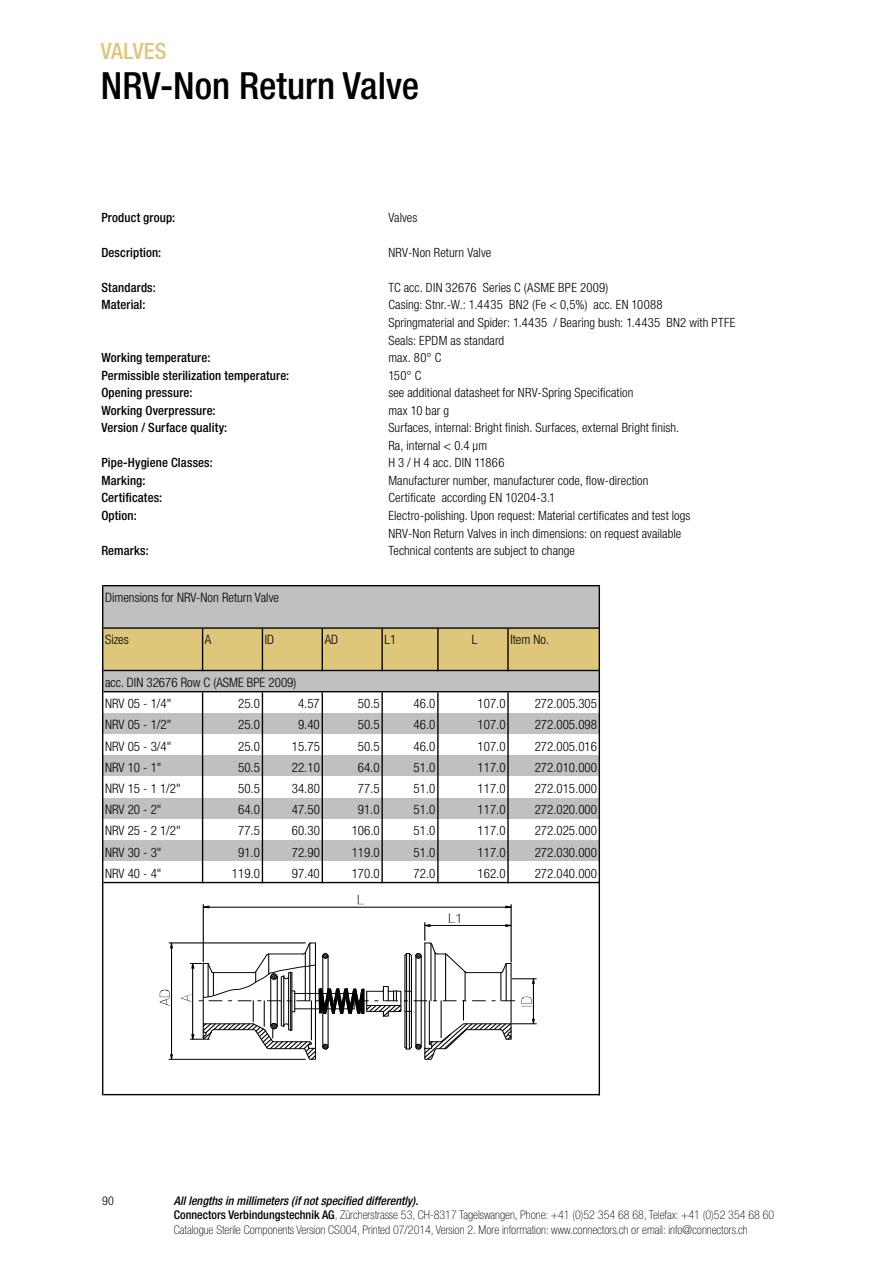
<style>
.page{position:relative;width:893px;height:1263px;background:#fff}
.page>*{position:absolute;margin:0;border:0;box-sizing:border-box;transform-origin:0 0}
.t1{font:500 condensed 37.5px "Helvetica Neue LT Std";color:#000}
.t2{font:500 condensed 22.5px "Helvetica Neue LT Std";letter-spacing:.005em;color:#dec77a}
.t3{font:300 condensed 13.05px/21.1px "Helvetica Neue LT Std";color:#000}
.t4{font:300 condensed 12.75px/17.5px "Helvetica Neue LT Std";letter-spacing:.005em;color:#000}
.t5{font:500 condensed 12.75px "Helvetica Neue LT Std";letter-spacing:.01em;color:#000}
.t6{font:100 condensed 12px/14.4px "Helvetica Neue LT Std";color:#000}
.t7{font:300 condensed 12px "Helvetica Neue LT Std";color:#000}
.s1{font-weight:500;font-style:italic}
.s2{font-weight:500}
</style>
<div class="page">
<div style="left:103px;top:586px;width:497px;height:42px;background:#c0c0c0"></div>
<div style="left:103px;top:628px;width:497px;height:43px;background:#dec77a"></div>
<div style="left:103px;top:670px;width:497px;height:22px;background:#c0c0c0"></div>
<div style="left:103px;top:713px;width:497px;height:21px;background:#c0c0c0"></div>
<div style="left:103px;top:755px;width:497px;height:22px;background:#c0c0c0"></div>
<div style="left:103px;top:776px;width:497px;height:22px;background:#fff"></div>
<div style="left:103px;top:798px;width:497px;height:21px;background:#c0c0c0"></div>
<div style="left:103px;top:840px;width:497px;height:22px;background:#c0c0c0"></div>
<div style="left:103px;top:861px;width:497px;height:22px;background:#fff"></div>
<hr style="left:202px;top:629px;width:1px;height:42px;background:#000">
<hr style="left:262px;top:629px;width:1px;height:42px;background:#000">
<hr style="left:322px;top:629px;width:1px;height:42px;background:#000">
<hr style="left:381px;top:629px;width:2px;height:42px;background:#000">
<hr style="left:437px;top:629px;width:2px;height:42px;background:#000">
<hr style="left:507px;top:629px;width:2px;height:42px;background:#000">
<hr style="left:102px;top:585px;width:1px;height:510px;background:#000">
<hr style="left:599px;top:586px;width:1px;height:509px;background:#000">
<hr style="left:202px;top:692px;width:1px;height:191px;background:#000">
<hr style="left:262px;top:692px;width:1px;height:191px;background:#000">
<hr style="left:322px;top:692px;width:1px;height:191px;background:#000">
<hr style="left:381px;top:692px;width:2px;height:191px;background:#000">
<hr style="left:437px;top:692px;width:2px;height:191px;background:#000">
<hr style="left:507px;top:692px;width:2px;height:191px;background:#000">
<hr style="left:103px;top:585px;width:497px;height:1px;background:#000">
<hr style="left:103px;top:627px;width:497px;height:2px;background:#000">
<hr style="left:103px;top:670px;width:497px;height:1px;background:#000">
<hr style="left:103px;top:691px;width:497px;height:1px;background:#000">
<hr style="left:103px;top:882px;width:497px;height:1px;background:#000">
<hr style="left:103px;top:1094px;width:497px;height:1px;background:#000">
<hr style="left:169px;top:1059px;width:136px;height:1px;background:#000">
<hr style="left:169px;top:943px;width:136px;height:1px;background:#000">
<hr style="left:171px;top:948px;width:1px;height:106px;background:#000">
<svg style="left:170px;top:1054px;width:3px;height:6px"></svg>
<svg style="left:170px;top:942px;width:3px;height:6px"></svg>
<svg style="left:160px;top:990px;width:10px;height:16px"></svg>
<svg style="left:181px;top:895px;width:355px;height:165px"></svg>
<hr style="left:441px;top:1001px;width:1px;height:37px;background:#000">
<hr style="left:311px;top:1001px;width:1px;height:39px;background:#000">
<h2 class="t2" style="left:101px;top:37px;width:67px">VALVES</h2>
<h1 class="t1" style="left:101px;top:63px;width:320px">NRV-Non Return Valve</h1>
<p class="t5" style="left:101px;top:210px;width:75px">Product group:</p>
<p class="t4" style="left:388px;top:208px;width:30px">Valves</p>
<p class="t5" style="left:101px;top:245px;width:62px">Description:</p>
<p class="t4" style="left:388px;top:243px;width:104px">NRV-Non Return Valve</p>
<p class="t5" style="left:101px;top:280px;width:56px">Standards:</p>
<p class="t4" style="left:388px;top:279px;width:222px">TC acc. DIN 32676 Series C (ASME BPE 2009)</p>
<p class="t5" style="left:101px;top:297px;width:46px">Material:</p>
<p class="t4" style="left:388px;top:296px;width:349px">Casing: Stnr.-W.: 1.4435 BN2 (Fe &lt; 0,5%) acc. EN 10088<br>Springmaterial and Spider: 1.4435 / Bearing bush: 1.4435 BN2 with PTFE<br>Seals: EPDM as standard</p>
<p class="t5" style="left:101px;top:350px;width:111px">Working temperature:</p>
<p class="t4" style="left:388px;top:349px;width:55px">max. 80° C</p>
<p class="t5" style="left:101px;top:367px;width:189px">Permissible sterilization temperature:</p>
<p class="t4" style="left:388px;top:366px;width:35px">150° C</p>
<p class="t5" style="left:101px;top:385px;width:93px">Opening pressure:</p>
<p class="t4" style="left:388px;top:384px;width:247px">see additional datasheet for NRV-Spring Specification</p>
<p class="t5" style="left:101px;top:403px;width:116px">Working Overpressure:</p>
<p class="t4" style="left:388px;top:401px;width:62px">max 10 bar g</p>
<p class="t5" style="left:101px;top:420px;width:128px">Version / Surface quality:</p>
<p class="t4" style="left:388px;top:419px;width:292px">Surfaces, internal: Bright finish. Surfaces, external Bright finish.<br>Ra, internal &lt; 0.4 µm</p>
<p class="t5" style="left:101px;top:455px;width:113px">Pipe-Hygiene Classes:</p>
<p class="t4" style="left:388px;top:454px;width:118px">H 3 / H 4 acc. DIN 11866</p>
<p class="t5" style="left:101px;top:473px;width:46px">Marking:</p>
<p class="t4" style="left:388px;top:472px;width:262px">Manufacturer number, manufacturer code, flow-direction</p>
<p class="t5" style="left:101px;top:490px;width:62px">Certificates:</p>
<p class="t4" style="left:388px;top:489px;width:168px">Certificate according EN 10204-3.1</p>
<p class="t5" style="left:101px;top:508px;width:37px">Option:</p>
<p class="t4" style="left:388px;top:507px;width:304px">Electro-polishing. Upon request: Material certificates and test logs<br>NRV-Non Return Valves in inch dimensions: on request available</p>
<p class="t5" style="left:101px;top:543px;width:49px">Remarks:</p>
<p class="t4" style="left:388px;top:542px;width:188px">Technical contents are subject to change</p>
<p class="t3" style="left:105px;top:587px;width:175px">Dimensions for NRV-Non Return Valve</p>
<p class="t3" style="left:105px;top:629px;width:25px">Sizes</p>
<p class="t3" style="left:205px;top:629px;width:8px">A</p>
<p class="t3" style="left:265px;top:629px;width:11px">ID</p>
<p class="t3" style="left:325px;top:629px;width:15px">AD</p>
<p class="t3" style="left:385px;top:629px;width:13px">L1</p>
<p class="t3" style="left:472px;top:629px;width:7px">L</p>
<p class="t3" style="left:510px;top:629px;width:40px">Item No.</p>
<p class="t3" style="left:105px;top:672px;width:193px">acc. DIN 32676 Row C (ASME BPE 2009)<br>NRV 05 - 1/4"</p>
<p class="t3" style="left:238px;top:693px;width:23px">25.0</p>
<p class="t3" style="left:298px;top:693px;width:23px">4.57</p>
<p class="t3" style="left:358px;top:693px;width:23px">50.5</p>
<p class="t3" style="left:414px;top:693px;width:23px">46.0</p>
<p class="t3" style="left:478px;top:693px;width:30px">107.0</p>
<p class="t3" style="left:535px;top:693px;width:64px">272.005.305</p>
<p class="t3" style="left:105px;top:714px;width:68px">NRV 05 - 1/2"</p>
<p class="t3" style="left:238px;top:714px;width:23px">25.0</p>
<p class="t3" style="left:298px;top:714px;width:23px">9.40</p>
<p class="t3" style="left:358px;top:714px;width:23px">50.5</p>
<p class="t3" style="left:414px;top:714px;width:23px">46.0</p>
<p class="t3" style="left:478px;top:714px;width:30px">107.0</p>
<p class="t3" style="left:535px;top:714px;width:64px">272.005.098</p>
<p class="t3" style="left:105px;top:735px;width:68px">NRV 05 - 3/4"</p>
<p class="t3" style="left:238px;top:735px;width:23px">25.0</p>
<p class="t3" style="left:292px;top:735px;width:30px">15.75</p>
<p class="t3" style="left:358px;top:735px;width:23px">50.5</p>
<p class="t3" style="left:414px;top:735px;width:23px">46.0</p>
<p class="t3" style="left:478px;top:735px;width:30px">107.0</p>
<p class="t3" style="left:535px;top:735px;width:64px">272.005.016</p>
<p class="t3" style="left:105px;top:756px;width:58px">NRV 10 - 1"</p>
<p class="t3" style="left:238px;top:756px;width:23px">50.5</p>
<p class="t3" style="left:292px;top:756px;width:30px">22.10</p>
<p class="t3" style="left:358px;top:756px;width:23px">64.0</p>
<p class="t3" style="left:414px;top:756px;width:23px">51.0</p>
<p class="t3" style="left:478px;top:756px;width:30px">117.0</p>
<p class="t3" style="left:535px;top:756px;width:64px">272.010.000</p>
<p class="t3" style="left:105px;top:778px;width:77px">NRV 15 - 1 1/2"</p>
<p class="t3" style="left:238px;top:778px;width:23px">50.5</p>
<p class="t3" style="left:292px;top:778px;width:30px">34.80</p>
<p class="t3" style="left:358px;top:778px;width:23px">77.5</p>
<p class="t3" style="left:414px;top:778px;width:23px">51.0</p>
<p class="t3" style="left:478px;top:778px;width:30px">117.0</p>
<p class="t3" style="left:535px;top:778px;width:64px">272.015.000</p>
<p class="t3" style="left:105px;top:799px;width:58px">NRV 20 - 2"</p>
<p class="t3" style="left:238px;top:799px;width:23px">64.0</p>
<p class="t3" style="left:292px;top:799px;width:30px">47.50</p>
<p class="t3" style="left:358px;top:799px;width:23px">91.0</p>
<p class="t3" style="left:414px;top:799px;width:23px">51.0</p>
<p class="t3" style="left:478px;top:799px;width:30px">117.0</p>
<p class="t3" style="left:535px;top:799px;width:64px">272.020.000</p>
<p class="t3" style="left:105px;top:820px;width:77px">NRV 25 - 2 1/2"</p>
<p class="t3" style="left:238px;top:820px;width:23px">77.5</p>
<p class="t3" style="left:292px;top:820px;width:30px">60.30</p>
<p class="t3" style="left:352px;top:820px;width:30px">106.0</p>
<p class="t3" style="left:414px;top:820px;width:23px">51.0</p>
<p class="t3" style="left:478px;top:820px;width:30px">117.0</p>
<p class="t3" style="left:535px;top:820px;width:64px">272.025.000</p>
<p class="t3" style="left:105px;top:841px;width:58px">NRV 30 - 3"</p>
<p class="t3" style="left:238px;top:841px;width:23px">91.0</p>
<p class="t3" style="left:292px;top:841px;width:30px">72.90</p>
<p class="t3" style="left:352px;top:841px;width:30px">119.0</p>
<p class="t3" style="left:414px;top:841px;width:23px">51.0</p>
<p class="t3" style="left:478px;top:841px;width:30px">117.0</p>
<p class="t3" style="left:535px;top:841px;width:64px">272.030.000</p>
<p class="t3" style="left:105px;top:862px;width:58px">NRV 40 - 4"</p>
<p class="t3" style="left:232px;top:862px;width:30px">119.0</p>
<p class="t3" style="left:292px;top:862px;width:30px">97.40</p>
<p class="t3" style="left:352px;top:862px;width:30px">170.0</p>
<p class="t3" style="left:414px;top:862px;width:23px">72.0</p>
<p class="t3" style="left:478px;top:862px;width:30px">162.0</p>
<p class="t3" style="left:535px;top:862px;width:64px">272.040.000</p>
<p class="t7" style="left:102px;top:1194px;width:13px">90</p>
<p class="t6" style="left:174px;top:1193px;width:602px"><span class="s1">All lengths in millimeters (if not specified differently).<br></span><span class="s2">Connectors Verbindungstechnik AG</span>, Zürcherstrasse 53, CH-8317 Tagelswangen, Phone: +41 (0)52 354 68 68, Telefax: +41 (0)52 354 68 60<br>Catalogue Sterile Components Version CS004, Printed 07/2014, Version 2. More information: www.connectors.ch or email: info@connectors.ch</p>
</div>
